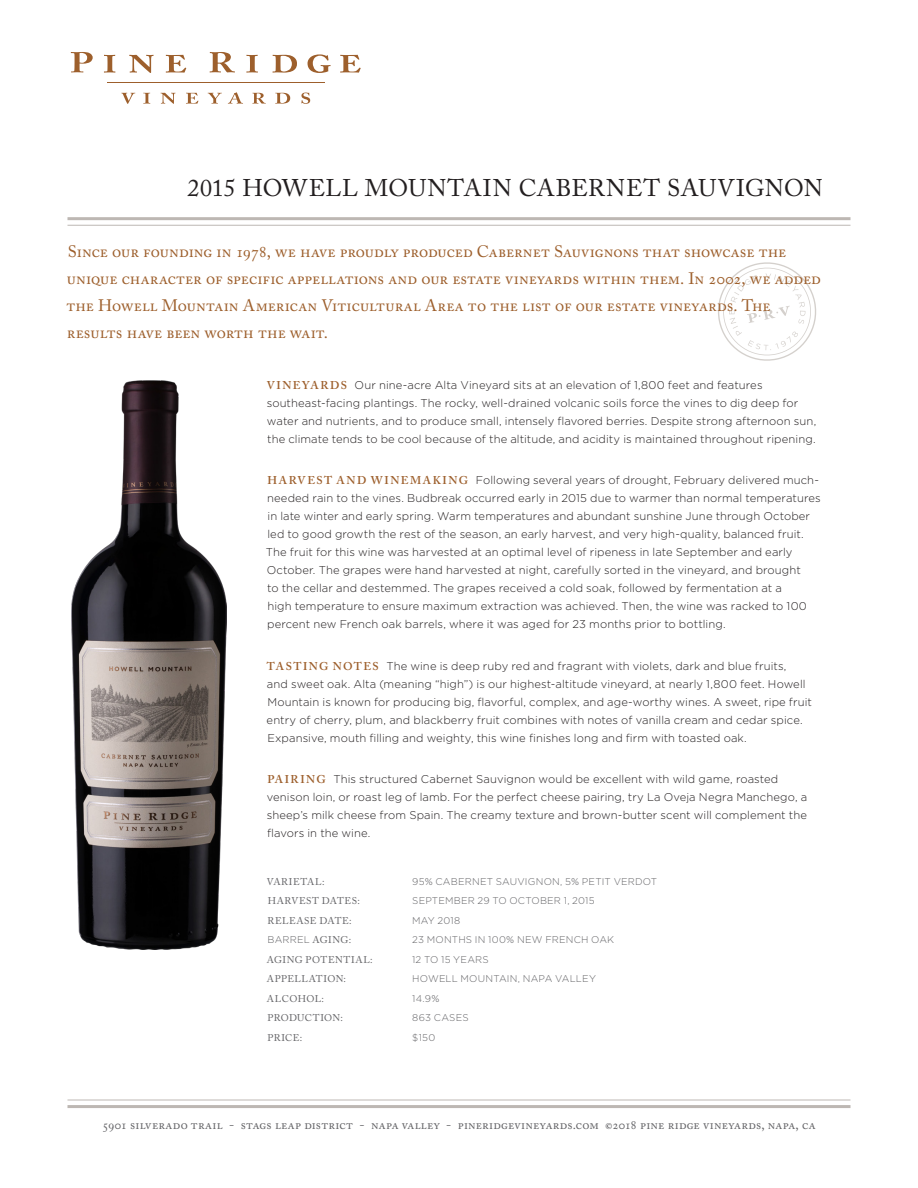
<style>
.page{position:relative;width:918px;height:1188px;background:#fff}
.page>*{position:absolute;margin:0;border:0;box-sizing:border-box;transform-origin:0 0}
.t1{font:24px "Adobe Caslon Pro";letter-spacing:.01em;color:#231f20}
.Intro{font:16.5px/27px "Adobe Caslon Pro";color:#9d5f2c}
.t2{font:12.75px "Adobe Caslon Pro";letter-spacing:.01em;color:#636366}
.Body{font:300 11.25px/18px "Gotham";letter-spacing:.01em;color:#231f20}
.Statistics{font:300 9.75px "Gotham";letter-spacing:.02em;color:#636366}
.Statistics-2{font:9.75px "Adobe Caslon Pro";letter-spacing:.045em;color:#636366}
.Statistics-3{font:9.75px "Adobe Caslon Pro";letter-spacing:.065em;color:#636366}
.s1{font-family:"Adobe Caslon Pro";font-weight:600;color:#9d5f2c}
.s2{font-family:"Adobe Caslon Pro";font-weight:400}
.s3{font-weight:700;font-size:8.25px}
</style>
<div class="page">
<hr style="left:68px;top:217px;width:782px;height:3px;background:#bdb7b3">
<hr style="left:68px;top:225px;width:782px;height:1px;background:#bdb7b3">
<hr style="left:68px;top:1105px;width:782px;height:3px;background:#bdb7b3">
<hr style="left:68px;top:1100px;width:782px;height:1px;background:#bdb7b3">
<img style="left:72px;top:380px;width:155px;height:569px">
<hr style="left:107px;top:83px;width:218px;height:1px;background:#9d5f2c">
<svg style="left:71px;top:52px;width:22px;height:20px"></svg>
<svg style="left:104px;top:55px;width:11px;height:18px"></svg>
<svg style="left:129px;top:55px;width:25px;height:18px"></svg>
<svg style="left:166px;top:55px;width:20px;height:18px"></svg>
<svg style="left:210px;top:52px;width:25px;height:20px"></svg>
<svg style="left:246px;top:55px;width:12px;height:18px"></svg>
<svg style="left:273px;top:55px;width:24px;height:18px"></svg>
<svg style="left:308px;top:54px;width:23px;height:19px"></svg>
<svg style="left:340px;top:55px;width:21px;height:18px"></svg>
<svg style="left:121px;top:93px;width:14px;height:11px"></svg>
<svg style="left:143px;top:93px;width:7px;height:11px"></svg>
<svg style="left:161px;top:93px;width:14px;height:11px"></svg>
<svg style="left:186px;top:93px;width:12px;height:11px"></svg>
<svg style="left:208px;top:93px;width:14px;height:11px"></svg>
<svg style="left:228px;top:92px;width:15px;height:12px"></svg>
<svg style="left:252px;top:93px;width:14px;height:11px"></svg>
<svg style="left:275px;top:93px;width:15px;height:11px"></svg>
<svg style="left:301px;top:93px;width:9px;height:11px"></svg>
<svg style="left:718px;top:262px;width:98px;height:99px"></svg>
<p class="t1" style="left:188px;top:173px;width:637px">2015 HOWELL MOUNTAIN CABERNET SAUVIGNON</p>
<p class="Intro" style="left:66px;top:238px;width:756px">Since our founding in 1978, we have proudly produced Cabernet Sauvignons that showcase the unique character of specific appellations and our estate vineyards within them. In 2002, we added the Howell Mountain American Viticultural Area to the list of our estate vineyards. The results have been worth the wait.</p>
<p class="Body" style="left:267px;top:376px;width:551px"><span class="s1">VINEYARDS</span> Our nine-acre Alta Vineyard sits at an elevation of 1,800 feet and features southeast-facing plantings. The rocky, well-drained volcanic soils force the vines to dig deep for water and nutrients, and to produce small, intensely flavored berries. Despite strong afternoon sun, the climate tends to be cool because of the altitude, and acidity is maintained throughout ripening.</p>
<p class="Body" style="left:266px;top:471px;width:556px"><span class="s1">HARVEST AND WINEMAKING</span> Following several years of drought, February delivered much&shy;needed rain to the vines. Budbreak occurred early in 2015 due to warmer than normal temperatures in late winter and early spring. Warm temperatures and abundant sunshine June through October led to good growth the rest of the season, an early harvest, and very high-quality, balanced fruit.<br>The fruit for this wine was harvested at an optimal level of ripeness in late September and early October. The grapes were hand harvested at night, carefully sorted in the vineyard, and brought<br>to the cellar and destemmed. The grapes received a cold soak, followed by fermentation at a<br>high temperature to ensure maximum extraction was achieved. Then, the wine was racked to 100 percent new French oak barrels, where it was aged for 23 months prior to bottling.</p>
<p class="Body" style="left:267px;top:656px;width:547px"><span class="s1">TASTING NOTES</span> The wine is deep ruby red and fragrant with violets, dark and blue fruits,<br>and sweet oak. Alta (meaning “high”) is our highest-altitude vineyard, at nearly 1,800 feet. Howell Mountain is known for producing big, flavorful, complex, and age-worthy wines. A sweet, ripe fruit entry of cherry, plum, and blackberry fruit combines with notes of vanilla cream and cedar spice.<br>Expansive, mouth filling and weighty, this wine finishes long and firm with toasted oak.</p>
<p class="Body" style="left:267px;top:770px;width:542px"><span class="s1">PAIRING</span> This structured Cabernet Sauvignon would be excellent with wild game, roasted venison loin, or roast leg of lamb. For the perfect cheese pairing, try La Oveja Negra Manchego, a sheep’s milk cheese from Spain. The creamy texture and brown-butter scent will complement the flavors in the wine.</p>
<p class="Statistics-3" style="left:267px;top:876px;width:59px">VARIETAL:</p>
<p class="Statistics" style="left:412px;top:875px;width:246px">95% CABERNET SAUVIGNON, 5% PETIT VERDOT</p>
<p class="Statistics-2" style="left:268px;top:895px;width:94px">HARVEST DATES:</p>
<p class="Statistics" style="left:412px;top:895px;width:184px">SEPTEMBER 29 TO OCTOBER 1, 2015</p>
<p class="Statistics-2" style="left:268px;top:915px;width:86px">RELEASE DATE:</p>
<p class="Statistics" style="left:412px;top:914px;width:49px">MAY 2018</p>
<p class="Statistics" style="left:268px;top:934px;width:85px">BARREL <span class="s2">AGING:</span></p>
<p class="Statistics" style="left:412px;top:934px;width:203px">23 MONTHS IN 100% NEW FRENCH OAK</p>
<p class="Statistics-2" style="left:267px;top:954px;width:107px">AGING POTENTIAL:</p>
<p class="Statistics" style="left:412px;top:953px;width:78px">12 TO 15 YEARS</p>
<p class="Statistics-2" style="left:267px;top:973px;width:81px">APPELLATION:</p>
<p class="Statistics" style="left:412px;top:973px;width:185px">HOWELL MOUNTAIN, NAPA VALLEY</p>
<p class="Statistics-2" style="left:267px;top:993px;width:59px">ALCOHOL:</p>
<p class="Statistics" style="left:412px;top:992px;width:29px">14.9%</p>
<p class="Statistics-2" style="left:268px;top:1012px;width:77px">PRODUCTION:</p>
<p class="Statistics" style="left:412px;top:1012px;width:58px">863 CASES</p>
<p class="Statistics-2" style="left:268px;top:1032px;width:36px">PRICE:</p>
<p class="Statistics" style="left:412px;top:1031px;width:24px">$150</p>
<p class="t2" style="left:102px;top:1117px;width:715px">5901 silverado trail - stags leap district - napa valley - pineridgevineyards.com <span class="s3">©</span>2018 pine ridge vineyards, napa, ca</p>
</div>
